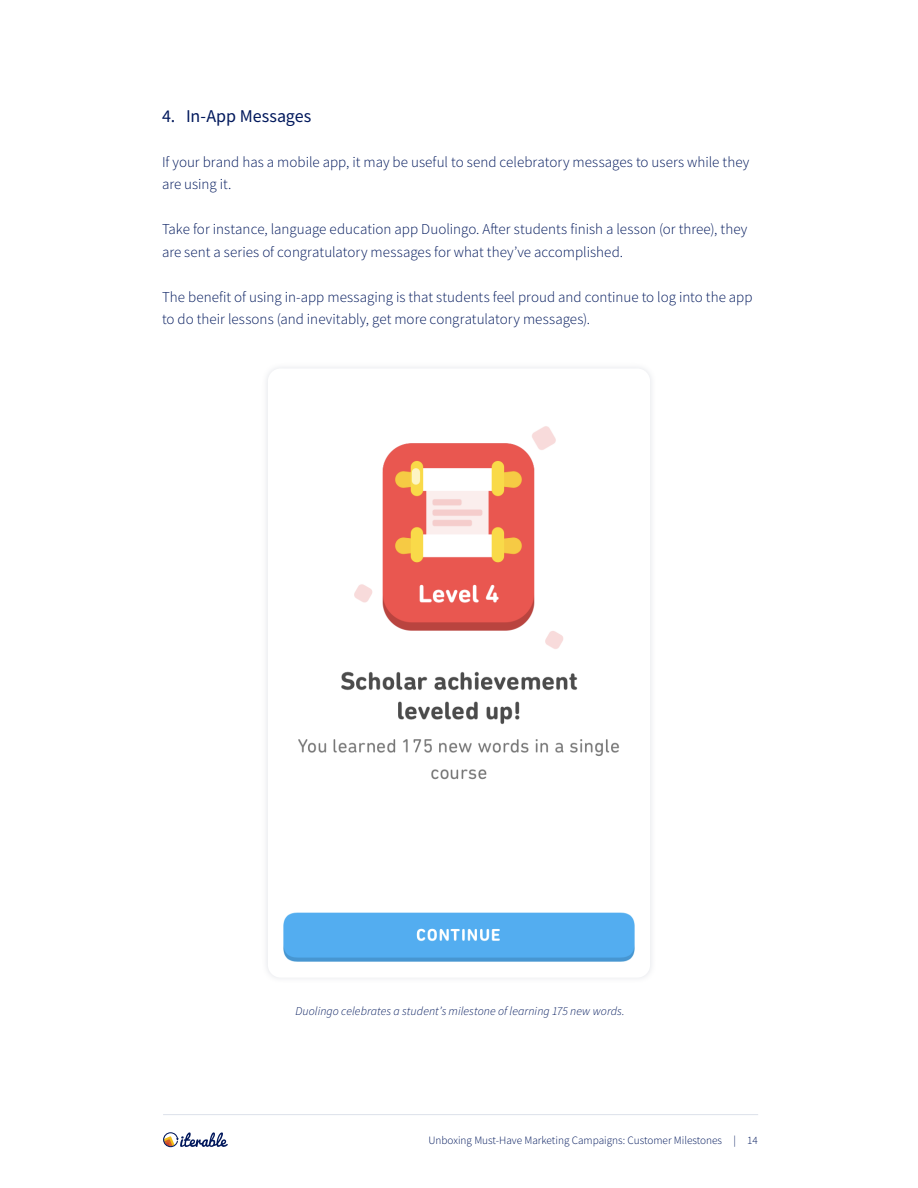
<style>
.page{position:relative;width:918px;height:1188px;background:#fff}
.page>*{position:absolute;margin:0;border:0;box-sizing:border-box;transform-origin:0 0}
.t1{font:18px "Source Sans Pro";color:#00185c}
.t2{font:300 15px/22.5px "Source Sans Pro";color:#00185c}
.t3{font:italic 300 12px "Source Sans Pro";letter-spacing:.005em;color:#00185c}
.t4{font:300 11.25px "Source Sans Pro";color:#00185c}
</style>
<div class="page">
<img style="left:283px;top:426px;width:352px;height:536px">
<svg style="left:163px;top:1132px;width:65px;height:15px"></svg>
<hr style="left:163px;top:1114px;width:595px;height:1px;background:#dce1ea">
<p class="t1" style="left:162px;top:104px;width:151px">4. In-App Messages</p>
<p class="t2" style="left:162px;top:150px;width:589px">If your brand has a mobile app, it may be useful to send celebratory messages to users while they are using it.</p>
<p class="t2" style="left:162px;top:218px;width:587px">Take for instance, language education app Duolingo. After students finish a lesson (or three), they are sent a series of congratulatory messages for what they’ve accomplished.</p>
<p class="t2" style="left:162px;top:285px;width:592px">The benefit of using in-app messaging is that students feel proud and continue to log into the app to do their lessons (and inevitably, get more congratulatory messages).</p>
<p class="t3" style="left:295px;top:1003px;width:331px">Duolingo celebrates a student’s milestone of learning 175 new words.</p>
<p class="t4" style="left:428px;top:1133px;width:331px">Unboxing Must-Have Marketing Campaigns: Customer Milestones | 14</p>
</div>
